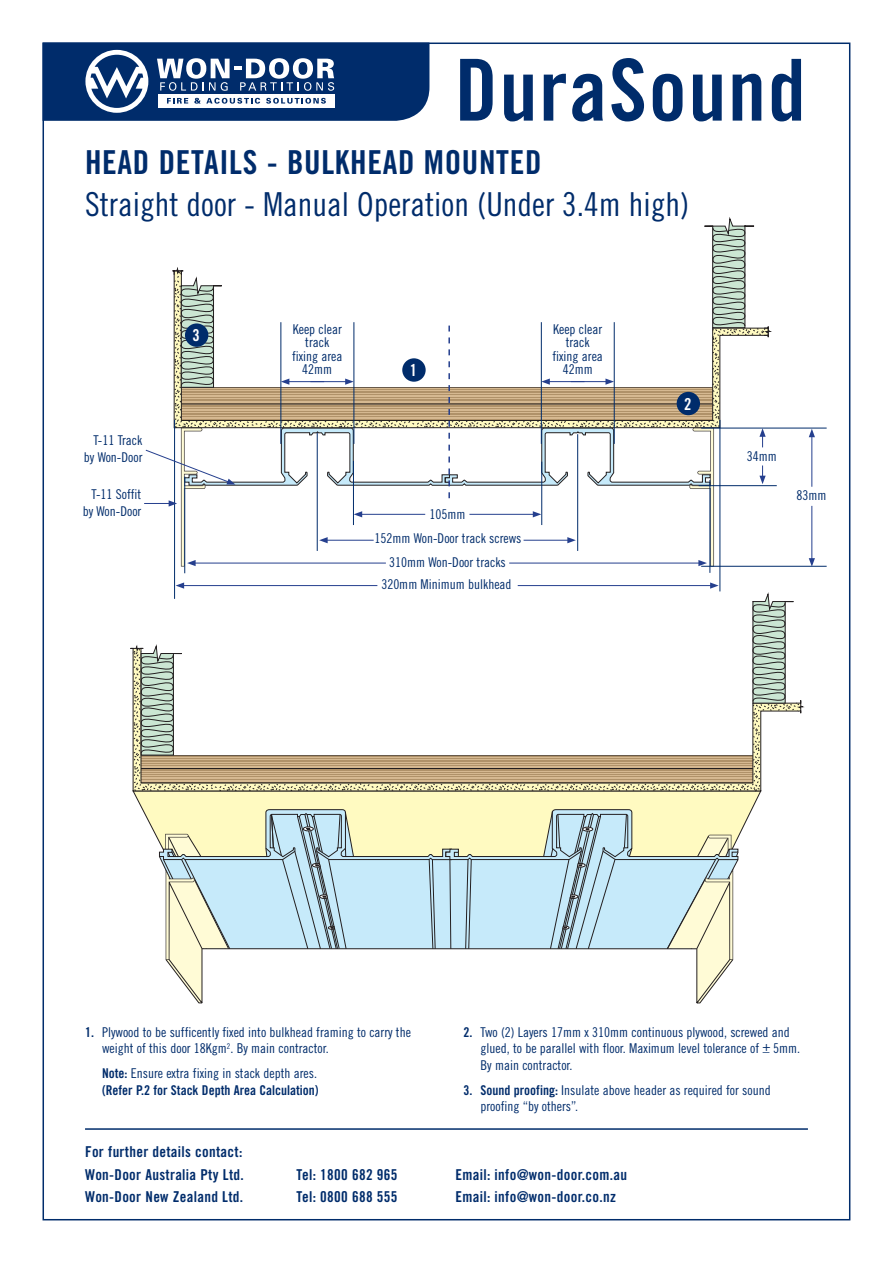
<style>
.page{position:relative;width:893px;height:1263px;background:#fff}
.page>*{position:absolute;margin:0;border:0;box-sizing:border-box;transform-origin:0 0}
.bold{font:85.5px "Trade Gothic Bold Cond Twenty";letter-spacing:.02em;color:#002c6b}
.body{font:33px "Trade Gothic Cond Eighteen";color:#002c6b}
.body-2{font:33px "Trade Gothic Bold Cond Twenty";letter-spacing:.02em;color:#002c6b}
.body-3{font:16.5px "Trade Gothic Bold Cond Twenty";color:#fff}
.body-4{font:15px "Trade Gothic Bold Cond Twenty";letter-spacing:.02em;color:#002c6b}
.body-5{font:13.5px/16.5px "Trade Gothic Cond Eighteen";color:#002c6b}
.body-6{font:13.5px/16.5px "Trade Gothic Bold Cond Twenty";color:#002c6b}
.s1{font-family:"Trade Gothic Bold Cond Twenty"}
.s2{font-family:"Trade Gothic Cond Eighteen"}
</style>
<div class="page">
<hr style="left:85px;top:1128px;width:723px;height:2px;background:#002c6b">
<svg style="left:43px;top:43px;width:386px;height:78px"></svg>
<svg style="left:133px;top:792px;width:628px;height:50px;background:#fdf8c5"></svg>
<svg style="left:159px;top:809px;width:580px;height:195px"></svg>
<hr style="left:202px;top:948px;width:495px;height:1px;background:#231f20">
<hr style="left:701px;top:428px;width:126px;height:1px;background:#002c6b">
<hr style="left:701px;top:566px;width:126px;height:1px;background:#002c6b">
<hr style="left:174px;top:420px;width:1px;height:179px;background:#002c6b">
<hr style="left:720px;top:420px;width:1px;height:171px;background:#002c6b">
<hr style="left:812px;top:435px;width:1px;height:52px;background:#253f8e">
<svg style="left:809px;top:429px;width:6px;height:8px"></svg>
<hr style="left:812px;top:506px;width:1px;height:55px;background:#253f8e">
<svg style="left:809px;top:558px;width:6px;height:9px"></svg>
<svg style="left:130px;top:582px;width:670px;height:210px"></svg>
<svg style="left:144px;top:217px;width:636px;height:356px"></svg>
<p class="bold" style="left:455px;top:38px;width:352px">DuraSound</p>
<p class="body-2" style="left:85px;top:142px;width:458px">HEAD DETAILS - BULKHEAD MOUNTED</p>
<p class="body" style="left:85px;top:185px;width:606px">Straight door - Manual Operation (Under 3.4m high)</p>
<p class="body-5" style="left:84px;top:432px;width:60px;text-align:right">T-11 Track by Won-Door</p>
<p class="body-5" style="left:92px;top:486px;width:51px">T-11 Soffit</p>
<p class="body-5" style="left:83px;top:502px;width:60px">by Won-Door</p>
<p class="body-3" style="left:193px;top:326px;width:9px">3</p>
<p class="body-5" style="left:293px;top:321px;width:51px">Keep clear</p>
<p class="body-5" style="left:305px;top:334px;width:26px">track</p>
<p class="body-5" style="left:292px;top:348px;width:52px">fixing area</p>
<p class="body-5" style="left:302px;top:361px;width:31px">42mm</p>
<p class="body-5" style="left:553px;top:321px;width:51px">Keep clear</p>
<p class="body-5" style="left:566px;top:334px;width:26px">track</p>
<p class="body-5" style="left:552px;top:348px;width:52px">fixing area</p>
<p class="body-3" style="left:410px;top:360px;width:9px">1</p>
<p class="body-5" style="left:563px;top:361px;width:31px">42mm</p>
<p class="body-5" style="left:429px;top:506px;width:37px">105mm</p>
<p class="body-5" style="left:375px;top:530px;width:148px">152mm Won-Door track screws</p>
<p class="body-5" style="left:389px;top:554px;width:118px">310mm Won-Door tracks</p>
<p class="body-5" style="left:381px;top:576px;width:132px">320mm Minimum bulkhead</p>
<p class="body-3" style="left:684px;top:394px;width:9px">2</p>
<p class="body-5" style="left:747px;top:447px;width:31px">34mm</p>
<p class="body-5" style="left:797px;top:487px;width:31px">83mm</p>
<p class="body-5" style="left:102px;top:1023px;width:310px;text-indent:-17px"><span class="s1">1.</span> Plywood to be sufficently fixed into bulkhead framing to carry the weight of this door 18Kgm<sup>2</sup>. By main contractor.</p>
<p class="body-6" style="left:102px;top:1065px;width:218px">Note: <span class="s2">Ensure extra fixing in stack depth ares. </span>(Refer P.2 for Stack Depth Area Calculation)</p>
<p class="body-5" style="left:480px;top:1023px;width:321px;text-indent:-17px"><span class="s1">2.</span> Two (2) Layers 17mm x 310mm continuous plywood, screwed and glued, to be parallel with floor. Maximum level tolerance of +_ 5mm.<br>By main contractor.</p>
<p class="body-5" style="left:480px;top:1081px;width:292px;text-indent:-17px"><span class="s1">3. Sound proofing:</span> Insulate above header as required for sound proofing “by others”.</p>
<p class="body-4" style="left:85px;top:1143px;width:159px">For further details contact:</p>
<p class="body-4" style="left:85px;top:1165px;width:160px">Won-Door Australia Pty Ltd.</p>
<p class="body-4" style="left:297px;top:1165px;width:102px">Tel: 1800 682 965</p>
<p class="body-4" style="left:456px;top:1165px;width:173px">Email: info@won-door.com.au</p>
<p class="body-4" style="left:85px;top:1188px;width:160px">Won-Door New Zealand Ltd.</p>
<p class="body-4" style="left:297px;top:1188px;width:102px">Tel: 0800 688 555</p>
<p class="body-4" style="left:456px;top:1188px;width:162px">Email: info@won-door.co.nz</p>
</div>
